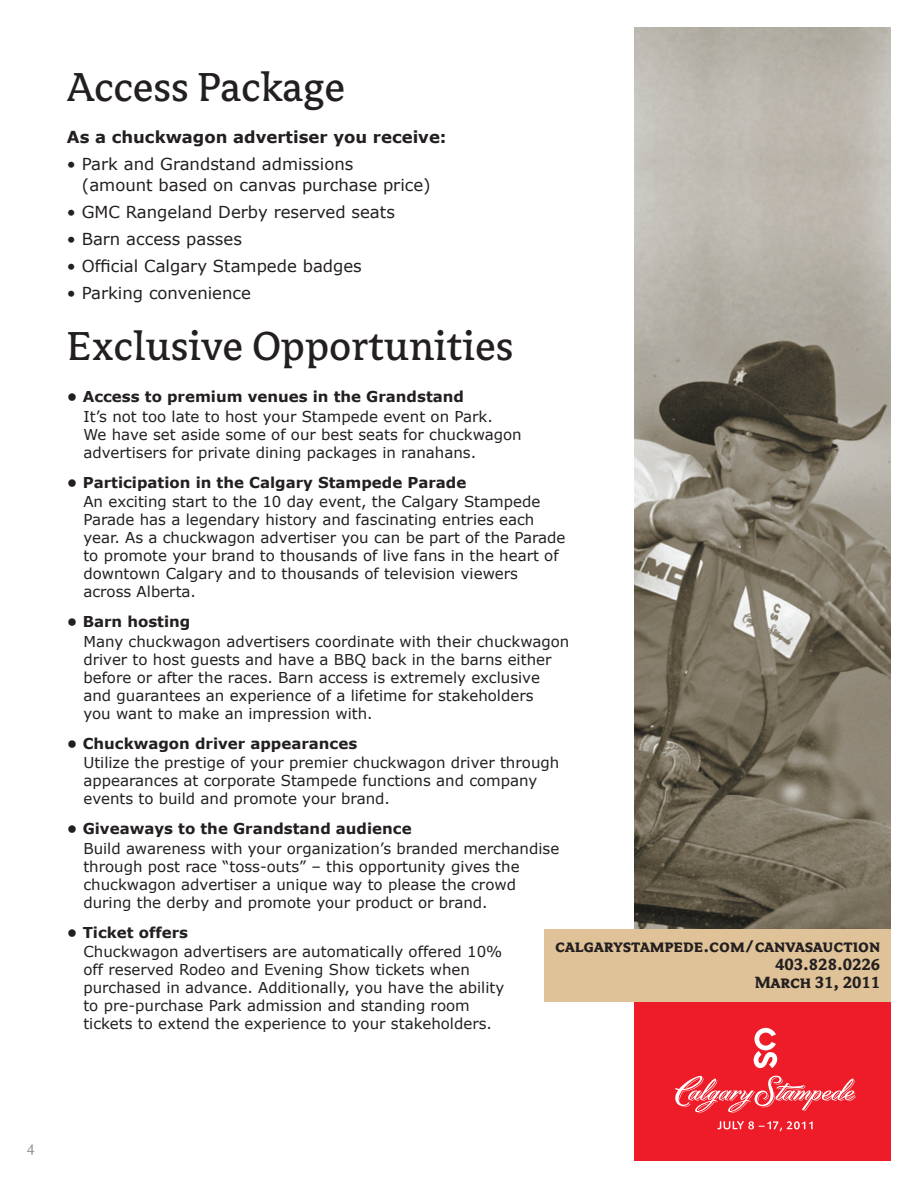
<style>
.page{position:relative;width:918px;height:1188px;background:#fff}
.page>*{position:absolute;margin:0;border:0;box-sizing:border-box;transform-origin:0 0}
.t1{font:45px "Avance";color:#231f20}
.t2{font:18px "Avance Bold Caps";color:#231f20}
.t3{font:16.5px/21px "Verdana";color:#231f20}
.t4{font:700 16.5px "Verdana";color:#231f20}
.t5{font:15px/18px "Verdana";color:#231f20}
.t6{font:700 15px "Verdana";color:#231f20}
.t7{font:15px "Avance";color:#939598}
</style>
<div class="page">
<div style="left:634px;top:999px;width:256px;height:162px;background:#ee1c28"></div>
<svg style="left:753px;top:1028px;width:25px;height:40px"></svg>
<svg style="left:675px;top:1075px;width:181px;height:39px"></svg>
<svg style="left:717px;top:1121px;width:96px;height:10px"></svg>
<div style="left:544px;top:929px;width:346px;height:73px;background:#dfc298"></div>
<img style="left:634px;top:27px;width:257px;height:902px">
<p class="t1" style="left:67px;top:63px;width:280px">Access Package</p>
<p class="t4" style="left:67px;top:126px;width:381px">As a chuckwagon advertiser you receive:</p>
<p class="t3" style="left:82px;top:153px;width:350px;text-indent:-15px">• Park and Grandstand admissions<br>(amount based on canvas purchase price)</p>
<p class="t3" style="left:67px;top:201px;width:330px">• GMC Rangeland Derby reserved seats</p>
<p class="t3" style="left:67px;top:228px;width:177px">• Barn access passes</p>
<p class="t3" style="left:67px;top:255px;width:297px">• Official Calgary Stampede badges</p>
<p class="t3" style="left:67px;top:282px;width:186px">• Parking convenience</p>
<p class="t1" style="left:67px;top:322px;width:448px">Exclusive Opportunities</p>
<p class="t6" style="left:67px;top:387px;width:399px">• Access to premium venues in the Grandstand</p>
<p class="t5" style="left:83px;top:407px;width:440px">It’s not too late to host your Stampede event on Park.<br>We have set aside some of our best seats for chuckwagon advertisers for private dining packages in ranahans.</p>
<p class="t6" style="left:67px;top:472px;width:401px">• Participation in the Calgary Stampede Parade</p>
<p class="t5" style="left:83px;top:493px;width:484px">An exciting start to the 10 day event, the Calgary Stampede Parade has a legendary history and fascinating entries each year. As a chuckwagon advertiser you can be part of the Parade to promote your brand to thousands of live fans in the heart of downtown Calgary and to thousands of television viewers across Alberta.</p>
<p class="t6" style="left:67px;top:612px;width:125px">• Barn hosting</p>
<p class="t5" style="left:83px;top:632px;width:487px">Many chuckwagon advertisers coordinate with their chuckwagon driver to host guests and have a BBQ back in the barns either before or after the races. Barn access is extremely exclusive and guarantees an experience of a lifetime for stakeholders<br>you want to make an impression with.</p>
<p class="t6" style="left:67px;top:733px;width:292px">• Chuckwagon driver appearances</p>
<p class="t5" style="left:83px;top:754px;width:477px">Utilize the prestige of your premier chuckwagon driver through appearances at corporate Stampede functions and company events to build and promote your brand.</p>
<p class="t6" style="left:67px;top:819px;width:346px">• Giveaways to the Grandstand audience</p>
<p class="t5" style="left:83px;top:839px;width:477px">Build awareness with your organization’s branded merchandise through post race “toss-outs” – this opportunity gives the chuckwagon advertiser a unique way to please the crowd during the derby and promote your product or brand.</p>
<p class="t6" style="left:67px;top:922px;width:123px">• Ticket offers</p>
<p class="t5" style="left:83px;top:943px;width:422px">Chuckwagon advertisers are automatically offered 10% off reserved Rodeo and Evening Show tickets when purchased in advance. Additionally, you have the ability to pre-purchase Park admission and standing room tickets to extend the experience to your stakeholders.</p>
<p class="t2" style="left:555px;top:937px;width:327px">calgarystampede.com/canvasauction</p>
<p class="t2" style="left:775px;top:955px;width:107px">403.828.0226</p>
<p class="t2" style="left:755px;top:973px;width:127px">March 31, 2011</p>
<p class="t7" style="left:27px;top:1140px;width:9px">4</p>
</div>
